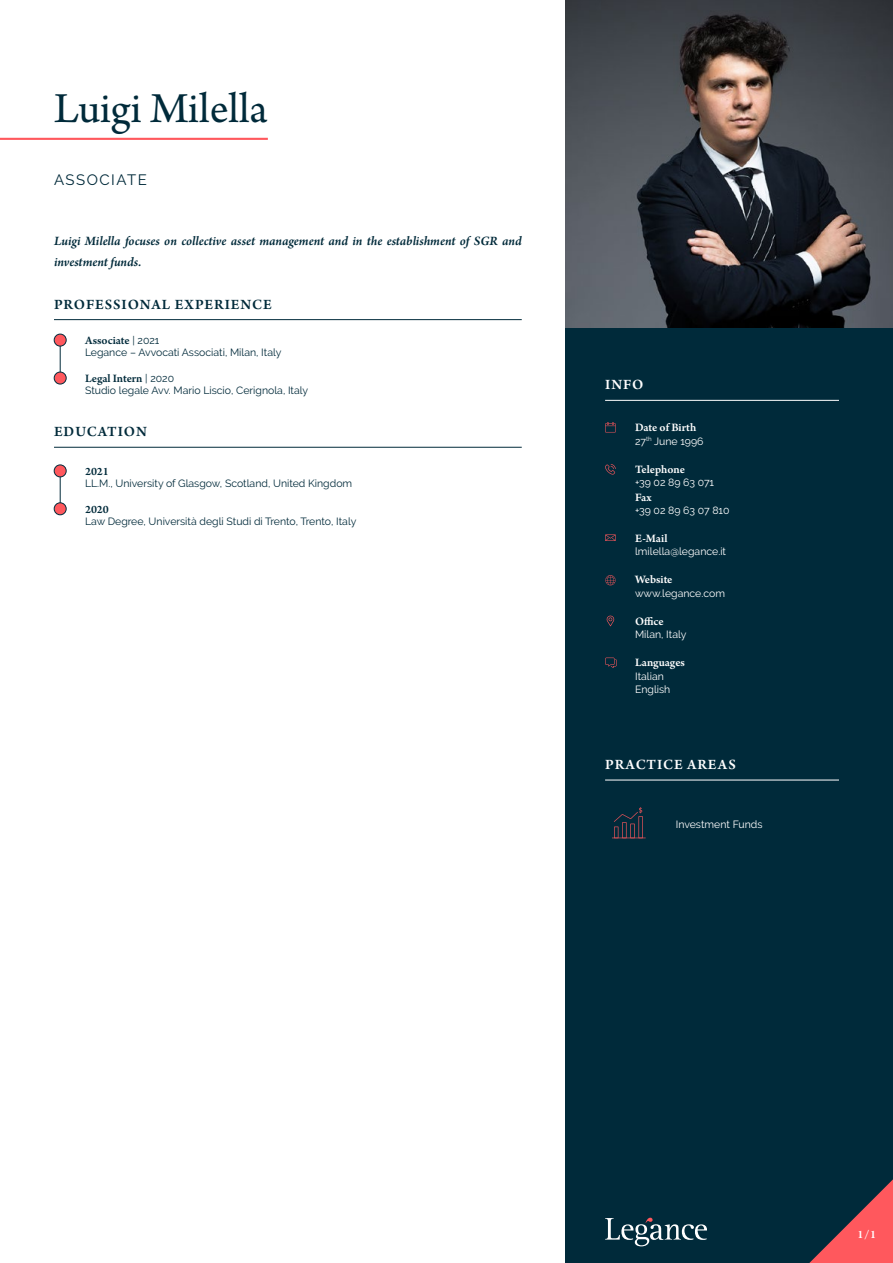
<style>
.page{position:relative;width:893px;height:1263px;background:#fff}
.page>*{position:absolute;margin:0;border:0;box-sizing:border-box;transform-origin:0 0}
.t1{font:45px "Arno Pro";color:#002a3a}
.t2{font:600 15px "Arno Pro";letter-spacing:.06em;color:#002a3a}
.t3{font:600 15px "Arno Pro";letter-spacing:.06em;color:#fff}
.t4{font:15px "Raleway";letter-spacing:.1em;color:#002a3a}
.t5{font:italic 600 13.5px/21px "Arno Pro";letter-spacing:-.005em;color:#002a3a}
.t6{font:600 12px "Arno Pro";letter-spacing:-.005em;color:#fff}
.t7{font:600 12px "Arno Pro";letter-spacing:-.005em;color:#002a3a}
.t8{font:10.5px "Raleway";color:#002a3a}
.t9{font:10.5px/13.5px "Raleway";color:#fff}
.s1{font-family:"Raleway";font-weight:400;font-size:10.5px}
</style>
<div class="page">
<div style="left:566px;top:0;width:327px;height:1263px;background:#002a3a"></div>
<svg style="left:605px;top:1218px;width:102px;height:28px"></svg>
<svg style="left:809px;top:1179px;width:84px;height:84px"></svg>
<hr style="left:60px;top:341px;width:1px;height:37px;background:#002a3a">
<hr style="left:60px;top:471px;width:1px;height:38px;background:#002a3a">
<div style="left:54px;top:372px;width:12px;height:12px;background:#ff585d;border-radius:50%"></div>
<div style="left:54px;top:372px;width:12px;height:12px;border:1px solid #002a3a;border-radius:50%"></div>
<hr style="left:54px;top:319px;width:468px;height:1px;background:#002a3a">
<hr style="left:54px;top:447px;width:468px;height:1px;background:#002a3a">
<div style="left:54px;top:465px;width:12px;height:12px;background:#ff585d;border-radius:50%"></div>
<div style="left:54px;top:465px;width:12px;height:12px;border:1px solid #002a3a;border-radius:50%"></div>
<div style="left:54px;top:503px;width:12px;height:12px;background:#ff585d;border-radius:50%"></div>
<div style="left:54px;top:503px;width:12px;height:12px;border:1px solid #002a3a;border-radius:50%"></div>
<div style="left:54px;top:334px;width:12px;height:12px;background:#ff585d;border-radius:50%"></div>
<div style="left:54px;top:334px;width:12px;height:12px;border:1px solid #002a3a;border-radius:50%"></div>
<hr style="left:0;top:138px;width:268px;height:2px;background:#ff585d">
<hr style="left:605px;top:400px;width:234px;height:1px;background:#fff">
<hr style="left:605px;top:780px;width:234px;height:1px;background:#fff">
<svg style="left:612px;top:807px;width:34px;height:32px"></svg>
<svg style="left:607px;top:616px;width:7px;height:10px"></svg>
<svg style="left:605px;top:534px;width:11px;height:7px"></svg>
<svg style="left:605px;top:464px;width:11px;height:11px"></svg>
<svg style="left:605px;top:575px;width:11px;height:10px"></svg>
<svg style="left:605px;top:422px;width:11px;height:10px"></svg>
<svg style="left:605px;top:658px;width:12px;height:10px"></svg>
<img style="left:566px;top:0;width:327px;height:327px">
<h1 class="t1" style="left:54px;top:83px;width:215px">Luigi Milella</h1>
<h2 class="t4" style="left:54px;top:171px;width:94px">ASSOCIATE</h2>
<p class="t5" style="left:54px;top:231px;width:469px">Luigi Milella focuses on collective asset management and in the establishment of SGR and investment funds.</p>
<h2 class="t2" style="left:54px;top:296px;width:219px">PROFESSIONAL EXPERIENCE</h2>
<p class="t7" style="left:85px;top:333px;width:76px">Associate <span class="s1">| 2021</span></p>
<p class="t8" style="left:85px;top:347px;width:198px">Legance – Avvocati Associati, Milan, Italy</p>
<p class="t7" style="left:85px;top:371px;width:91px">Legal Intern <span class="s1">| 2020</span></p>
<p class="t8" style="left:85px;top:384px;width:225px">Studio legale Avv. Mario Liscio, Cerignola, Italy</p>
<h2 class="t2" style="left:54px;top:423px;width:94px">EDUCATION</h2>
<p class="t7" style="left:85px;top:464px;width:25px">2021</p>
<p class="t8" style="left:85px;top:477px;width:269px">LL.M., University of Glasgow, Scotland, United Kingdom</p>
<p class="t7" style="left:85px;top:502px;width:25px">2020</p>
<p class="t8" style="left:85px;top:515px;width:273px">Law Degree, Università degli Studi di Trento, Trento, Italy</p>
<h2 class="t3" style="left:605px;top:376px;width:40px">INFO</h2>
<p class="t6" style="left:635px;top:421px;width:63px">Date of Birth</p>
<p class="t9" style="left:635px;top:434px;width:70px">27<sup>th</sup> June 1996</p>
<p class="t6" style="left:635px;top:462px;width:51px">Telephone</p>
<p class="t9" style="left:635px;top:476px;width:81px">+39 02 89 63 071</p>
<p class="t6" style="left:635px;top:490px;width:18px">Fax</p>
<p class="t9" style="left:635px;top:504px;width:96px">+39 02 89 63 07 810</p>
<p class="t6" style="left:635px;top:531px;width:34px">E-Mail</p>
<p class="t9" style="left:635px;top:545px;width:93px">lmilella@legance.it</p>
<p class="t6" style="left:635px;top:573px;width:39px">Website</p>
<p class="t9" style="left:635px;top:586px;width:91px">www.legance.com</p>
<p class="t6" style="left:635px;top:614px;width:30px">Office</p>
<p class="t9" style="left:635px;top:628px;width:53px">Milan, Italy</p>
<p class="t6" style="left:635px;top:656px;width:51px">Languages</p>
<p class="t9" style="left:635px;top:669px;width:37px">Italian<br>English</p>
<h2 class="t3" style="left:605px;top:756px;width:132px">PRACTICE AREAS</h2>
<p class="t9" style="left:676px;top:817px;width:88px">Investment Funds</p>
<p class="t6" style="left:857px;top:1228px;width:20px">1/1</p>
</div>
